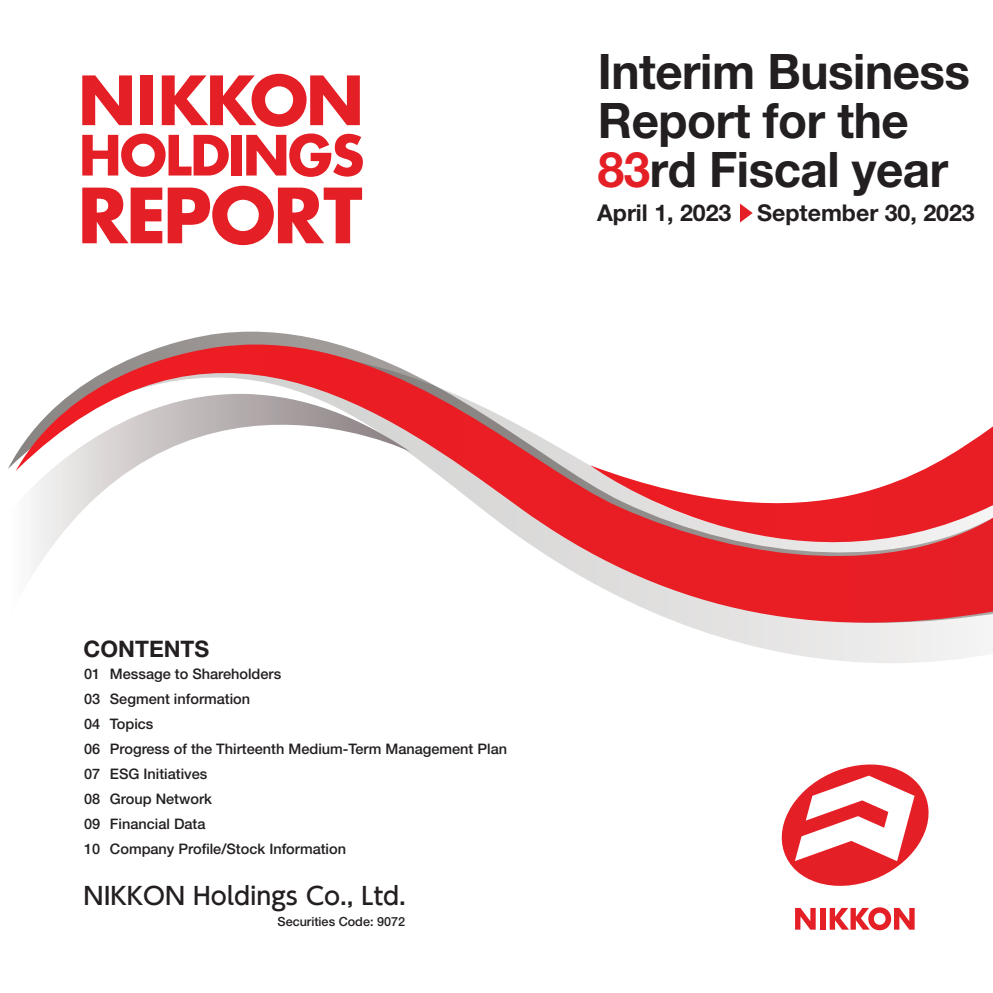
<style>
.page{position:relative;width:993px;height:993px;background:#fff}
.page>*{position:absolute;margin:0;border:0;box-sizing:border-box;transform-origin:0 0}
.t1{font:700 49px/49px "Helvetica Neue LT Std";letter-spacing:-.01em;color:#231f20}
.t2{font:500 24.15px "UD Shin Go Pro";color:#231f20}
.t3{font:700 23.1px "Helvetica Neue LT Std";color:#231f20}
.t4{font:700 22.75px "Helvetica Neue LT Std";color:#231f20}
.t5{font:500 14.53px/25px "Helvetica Neue LT Std";color:#231f20}
.t6{font:500 12.6px "Helvetica Neue LT Std";color:#231f20}
.s1{color:#e41f25}
</style>
<div class="page">
<svg style="left:795px;top:907px;width:20px;height:22px"></svg>
<div style="left:819px;top:907px;width:6px;height:22px;background:#e41f25"></div>
<svg style="left:829px;top:907px;width:85px;height:22px"></svg>
<svg style="left:781px;top:764px;width:148px;height:122px"></svg>
<svg style="left:82px;top:75px;width:50px;height:50px"></svg>
<div style="left:140px;top:75px;width:13px;height:50px;background:#e41f25"></div>
<svg style="left:162px;top:74px;width:198px;height:53px"></svg>
<svg style="left:82px;top:133px;width:147px;height:44px"></svg>
<div style="left:232px;top:135px;width:10px;height:40px;background:#e41f25"></div>
<svg style="left:246px;top:133px;width:117px;height:44px"></svg>
<svg style="left:82px;top:187px;width:80px;height:56px"></svg>
<svg style="left:168px;top:186px;width:194px;height:59px"></svg>
<svg style="left:739px;top:642px;width:250px;height:21px"></svg>
<svg style="left:410px;top:373px;width:582px;height:269px"></svg>
<svg style="left:8px;top:331px;width:402px;height:241px"></svg>
<svg style="left:590px;top:426px;width:402px;height:181px"></svg>
<svg style="left:740px;top:203px;width:12px;height:19px"></svg>
<h1 class="t1" style="left:597px;top:46px;width:374px">Interim Business<br>Report for the<br><span class="s1">83</span>rd Fiscal year</h1>
<h3 class="t3" style="left:597px;top:198px;width:379px">April 1, 2023 September 30, 2023</h3>
<h3 class="t4" style="left:84px;top:635px;width:127px">CONTENTS</h3>
<p class="t5" style="left:84px;top:661px;width:424px">01 Message to Shareholders<br>03 Segment information<br>04 Topics<br>06 Progress of the Thirteenth Medium-Term Management Plan<br>07 ESG Initiatives<br>08 Group Network<br>09 Financial Data<br>10 Company Profile/Stock Information</p>
<h2 class="t2" style="left:84px;top:876px;width:323px">NIKKON Holdings Co., Ltd.</h2>
<p class="t6" style="left:277px;top:914px;width:129px">Securities Code: 9072</p>
</div>
